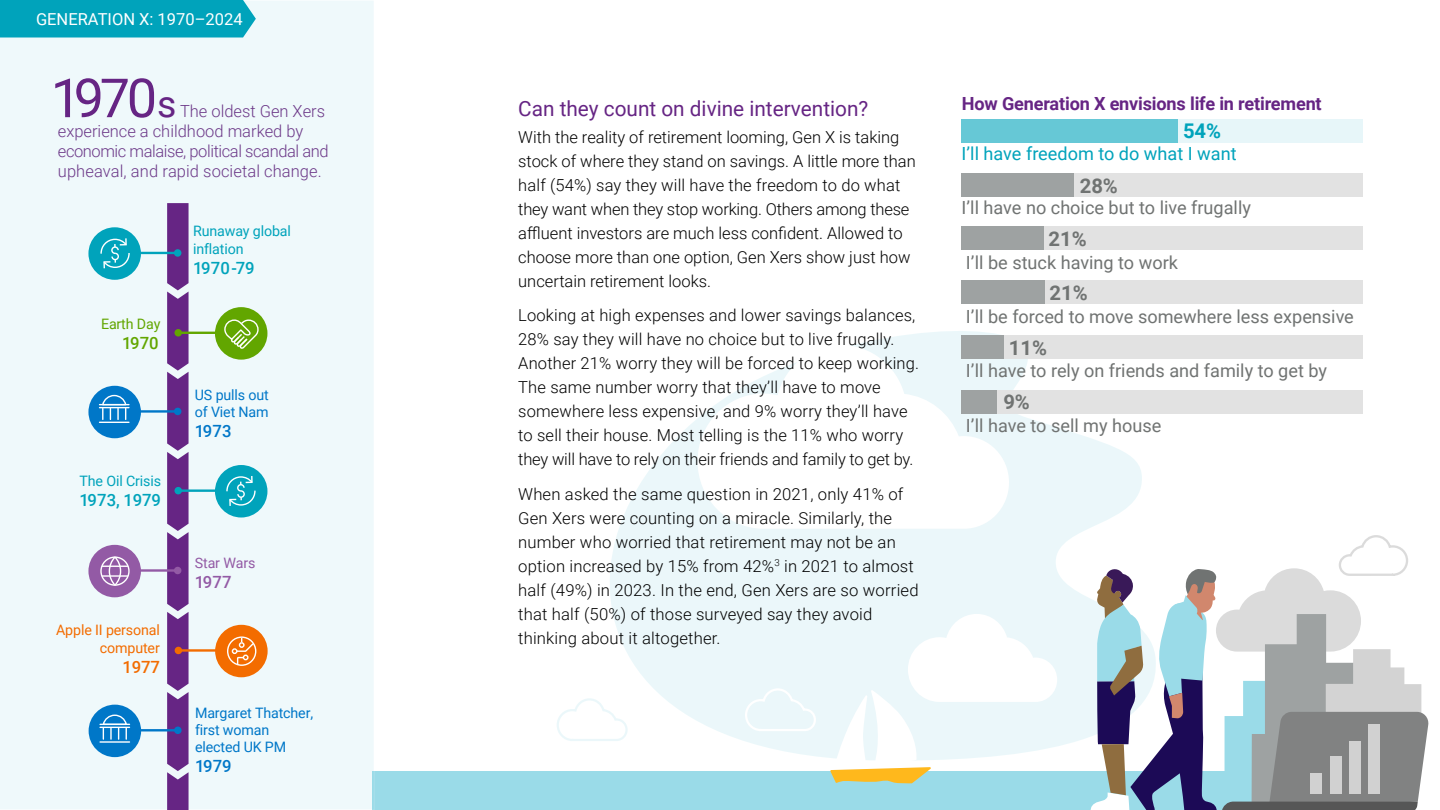
<style>
.page{position:relative;width:1440px;height:810px;background:#fff}
.page>*{position:absolute;margin:0;border:0;box-sizing:border-box;transform-origin:0 0}
.t1{font:54px "Roboto";color:#662584}
.t2{font:21px "Roboto";color:#662584}
.t3{font:700 20.25px "Roboto";color:#707372}
.t4{font:700 20.25px "Roboto";color:#00a3bb}
.t5{font:18.15px "Roboto";color:#707372}
.t6{font:700 18.15px "Roboto";letter-spacing:-.01em;color:#662584}
.t7{font:18.15px "Roboto";color:#00a3bb}
.t8{font:500 16.88px "Roboto";letter-spacing:-.01em;color:#00a3bb}
.t9{font:500 16.88px "Roboto";letter-spacing:.01em;color:#0077c8}
.t10{font:500 16.88px "Roboto";color:#62a600}
.t11{font:500 16.88px "Roboto";color:#935aa5}
.t12{font:500 16.88px "Roboto";color:#f36c00}
.t13{font:300 16.65px/19.8px "Roboto";color:#6c3888}
.t14{font:300 16.5px/24px "Roboto";letter-spacing:.01em;color:#000}
.t15{font:16.5px "Roboto";color:#fff}
.t16{font:14.4px/17.1px "Roboto";letter-spacing:-.01em;color:#0077c8}
.t17{font:14.4px/17.1px "Roboto";letter-spacing:-.01em;color:#00a3bb}
.t18{font:14.4px/17.1px "Roboto";letter-spacing:-.01em;color:#f36c00;text-align:right}
.t19{font:14.4px "Roboto";letter-spacing:-.01em;color:#62a600}
.t20{font:14.4px "Roboto";letter-spacing:-.01em;color:#935aa5}
.s1{font-size:37.5px}
</style>
<div class="page">
<svg style="left:610px;top:331px;width:546px;height:427px;fill:#ebf7fa"></svg>
<svg style="left:698px;top:345px;width:311px;height:184px"></svg>
<svg style="left:557px;top:698px;width:71px;height:43px"></svg>
<svg style="left:744px;top:687px;width:73px;height:45px;background:#edf7fa"></svg>
<div style="left:372px;top:772px;width:858px;height:38px;background:#9adbe8"></div>
<svg style="left:830px;top:614px;width:227px;height:169px"></svg>
<svg style="left:1090px;top:535px;width:339px;height:275px"></svg>
<div style="left:962px;top:119px;width:402px;height:24px;background:#e7f6f9"></div>
<div style="left:962px;top:173px;width:402px;height:24px;background:#e2e2e2"></div>
<div style="left:962px;top:227px;width:402px;height:23px;background:#e2e2e2"></div>
<div style="left:962px;top:281px;width:402px;height:23px;background:#e2e2e2"></div>
<div style="left:962px;top:336px;width:402px;height:23px;background:#e2e2e2"></div>
<div style="left:962px;top:120px;width:216px;height:23px;background:#66c8d6"></div>
<div style="left:962px;top:390px;width:402px;height:24px;background:#e2e2e2"></div>
<div style="left:962px;top:173px;width:112px;height:24px;background:#9ea2a2"></div>
<div style="left:962px;top:227px;width:82px;height:23px;background:#9ea2a2"></div>
<div style="left:962px;top:281px;width:83px;height:23px;background:#9ea2a2"></div>
<div style="left:962px;top:336px;width:42px;height:23px;background:#9ea2a2"></div>
<div style="left:962px;top:390px;width:35px;height:24px;background:#9ea2a2"></div>
<div style="left:0;top:1px;width:374px;height:808px;background:#eff9fb"></div>
<svg style="left:167px;top:203px;width:22px;height:607px;background:#763f92"></svg>
<div style="left:88px;top:227px;width:53px;height:53px;background:#00a3bb;border-radius:50%"></div>
<hr style="left:120px;top:252px;width:58px;height:2px;background:#00a3bb">
<div style="left:174px;top:249px;width:7px;height:8px;background:#00a3bb;border-radius:50%"></div>
<div style="left:88px;top:386px;width:53px;height:52px;background:#0077c8;border-radius:50%"></div>
<hr style="left:120px;top:410px;width:56px;height:3px;background:#0077c8">
<div style="left:174px;top:408px;width:7px;height:7px;background:#0077c8;border-radius:50%"></div>
<div style="left:88px;top:545px;width:53px;height:52px;background:#935aa5;border-radius:50%"></div>
<hr style="left:120px;top:569px;width:57px;height:3px;background:#935aa5">
<div style="left:174px;top:567px;width:7px;height:7px;background:#935aa5;border-radius:50%"></div>
<div style="left:215px;top:307px;width:52px;height:53px;background:#62a600;border-radius:50%"></div>
<hr style="left:179px;top:332px;width:57px;height:2px;background:#62a600">
<div style="left:174px;top:329px;width:8px;height:8px;background:#62a600;border-radius:50%"></div>
<div style="left:215px;top:465px;width:52px;height:53px;background:#00a3bb;border-radius:50%"></div>
<hr style="left:179px;top:489px;width:57px;height:3px;background:#00a3bb">
<div style="left:174px;top:487px;width:8px;height:7px;background:#00a3bb;border-radius:50%"></div>
<div style="left:100px;top:556px;width:30px;height:30px;border:1px solid #fff;border-radius:50%"></div>
<div style="left:109px;top:556px;width:12px;height:30px;border:1px solid #fff;border-radius:50%"></div>
<svg style="left:102px;top:566px;width:26px;height:1px"></svg>
<hr style="left:102px;top:575px;width:26px;height:2px;background:#fff">
<svg style="left:224px;top:319px;width:35px;height:30px"></svg>
<svg style="left:100px;top:238px;width:30px;height:31px"></svg>
<svg style="left:226px;top:476px;width:30px;height:30px"></svg>
<div style="left:0;top:0;width:256px;height:38px;background:#00a3bb"></div>
<div style="left:89px;top:705px;width:52px;height:52px;background:#0077c8;border-radius:50%"></div>
<hr style="left:120px;top:729px;width:58px;height:2px;background:#0077c8">
<div style="left:174px;top:727px;width:8px;height:7px;background:#0077c8;border-radius:50%"></div>
<div style="left:215px;top:625px;width:53px;height:52px;background:#f36c00;border-radius:50%"></div>
<hr style="left:178px;top:649px;width:59px;height:3px;background:#f36c00">
<div style="left:175px;top:647px;width:7px;height:7px;background:#f36c00;border-radius:50%"></div>
<div style="left:227px;top:636px;width:29px;height:30px;border:1px solid #fff;border-radius:50%"></div>
<svg style="left:232px;top:638px;width:23px;height:28px"></svg>
<hr style="left:100px;top:724px;width:30px;height:1px;background:#fff">
<hr style="left:100px;top:727px;width:30px;height:1px;background:#fff">
<svg style="left:102px;top:714px;width:26px;height:25px"></svg>
<hr style="left:100px;top:741px;width:30px;height:2px;background:#fff">
<svg style="left:100px;top:394px;width:29px;height:29px"></svg>
<p class="t15" style="left:36px;top:8px;width:208px">GENERATION X: 1970–2024</p>
<h1 class="t1" style="left:51px;top:60px;width:127px">1970<span class="s1">s</span></h1>
<p class="t13" style="left:58px;top:101px;width:272px;text-indent:122px">The oldest Gen Xers experience a childhood marked by economic malaise, political scandal and upheaval, and rapid societal change.</p>
<p class="t19" style="left:101px;top:314px;width:61px">Earth Day</p>
<p class="t10" style="left:122px;top:331px;width:38px">1970</p>
<p class="t17" style="left:80px;top:472px;width:83px">The Oil Crisis</p>
<p class="t8" style="left:80px;top:488px;width:83px">1973, 1979</p>
<p class="t18" style="left:56px;top:621px;width:105px">Apple II personal computer</p>
<p class="t12" style="left:122px;top:655px;width:39px">1977</p>
<p class="t17" style="left:193px;top:222px;width:99px">Runaway global inflation</p>
<p class="t8" style="left:193px;top:256px;width:63px">1970-79</p>
<p class="t16" style="left:195px;top:386px;width:75px">US pulls out of Viet Nam</p>
<p class="t9" style="left:195px;top:419px;width:38px">1973</p>
<p class="t20" style="left:195px;top:553px;width:62px">Star Wars</p>
<p class="t11" style="left:195px;top:570px;width:38px">1977</p>
<p class="t16" style="left:195px;top:704px;width:120px">Margaret Thatcher, first woman elected UK PM</p>
<p class="t9" style="left:195px;top:754px;width:38px">1979</p>
<p class="t2" style="left:518px;top:94px;width:352px">Can they count on divine intervention?</p>
<p class="t14" style="left:518px;top:124px;width:399px">With the reality of retirement looming, Gen X is taking stock of where they stand on savings. A little more than half (54%) say they will have the freedom to do what they want when they stop working. Others among these affluent investors are much less confident. Allowed to choose more than one option, Gen Xers show just how uncertain retirement looks.</p>
<p class="t14" style="left:518px;top:303px;width:402px">Looking at high expenses and lower savings balances, 28% say they will have no choice but to live frugally.<br>Another 21% worry they will be forced to keep working.<br>The same number worry that they’ll have to move somewhere less expensive, and 9% worry they’ll have to sell their house. Most telling is the 11% who worry they will have to rely on their friends and family to get by.</p>
<p class="t14" style="left:518px;top:481px;width:402px">When asked the same question in 2021, only 41% of Gen Xers were counting on a miracle. Similarly, the number who worried that retirement may not be an option increased by 15% from 42%<sup>3</sup> in 2021 to almost half (49%) in 2023. In the end, Gen Xers are so worried that half (50%) of those surveyed say they avoid thinking about it altogether.</p>
<p class="t6" style="left:962px;top:91px;width:361px">How Generation X envisions life in retirement</p>
<p class="t4" style="left:1183px;top:117px;width:40px">54%</p>
<p class="t3" style="left:1080px;top:171px;width:40px">28%</p>
<p class="t3" style="left:1049px;top:225px;width:40px">21%</p>
<p class="t3" style="left:1050px;top:279px;width:40px">21%</p>
<p class="t7" style="left:962px;top:141px;width:277px">I’ll have freedom to do what I want</p>
<p class="t5" style="left:962px;top:195px;width:291px">I’ll have no choice but to live frugally</p>
<p class="t5" style="left:966px;top:250px;width:214px">I’ll be stuck having to work</p>
<p class="t5" style="left:966px;top:304px;width:389px">I’ll be forced to move somewhere less expensive</p>
<p class="t5" style="left:966px;top:358px;width:363px">I’ll have to rely on friends and family to get by</p>
<p class="t5" style="left:966px;top:413px;width:197px">I’ll have to sell my house</p>
<p class="t3" style="left:1009px;top:334px;width:40px">11%</p>
<p class="t3" style="left:1003px;top:388px;width:28px">9%</p>
</div>
